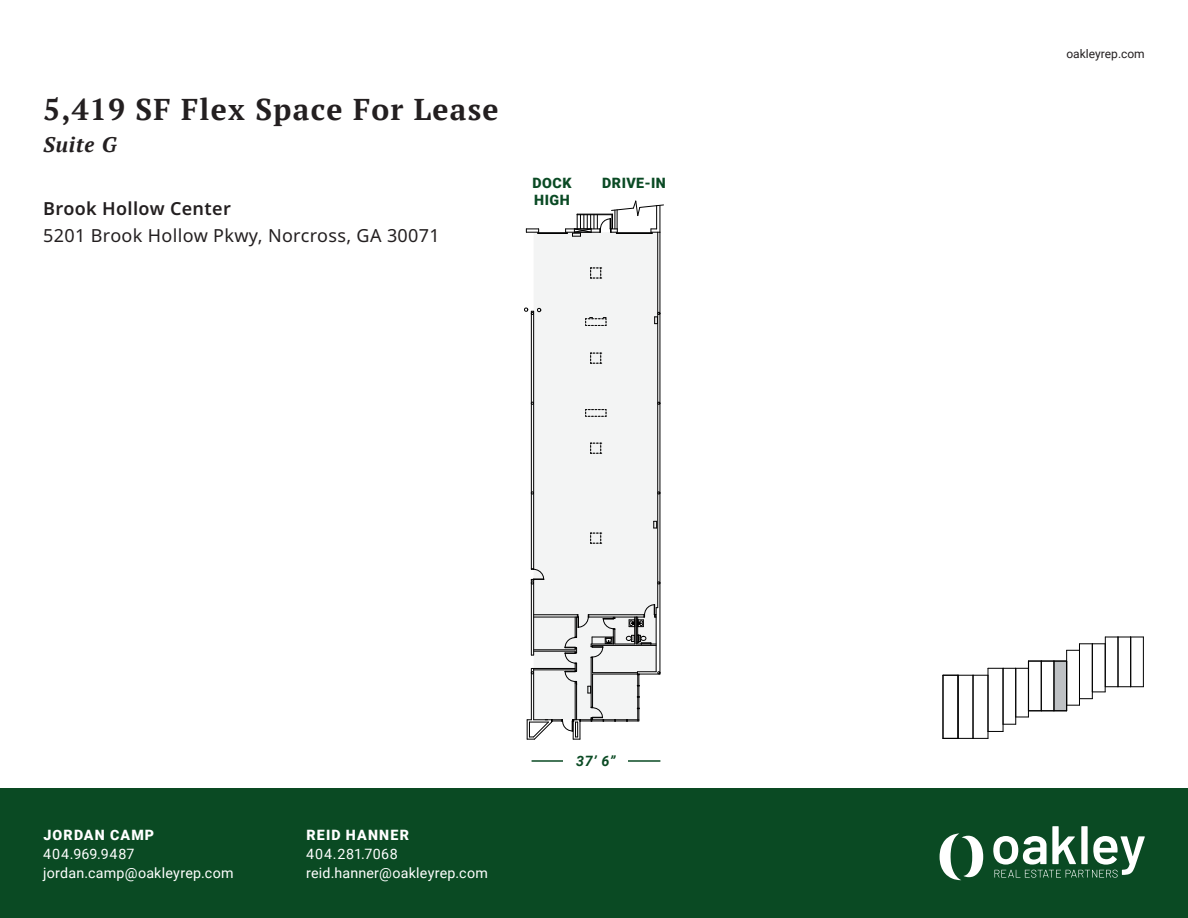
<style>
.page{position:relative;width:1188px;height:918px;background:#fff}
.page>*{position:absolute;margin:0;border:0;box-sizing:border-box;transform-origin:0 0}
.t1{font:700 30px "PT Serif";letter-spacing:.04em;color:#231f20}
.t2{font:italic 700 21px "PT Serif";letter-spacing:.04em;color:#231f20}
.t3{font:18px "Noto Sans";letter-spacing:.02em;color:#231f20}
.t4{font:600 18px "Noto Sans";letter-spacing:.02em;color:#231f20}
.t5{font:14.25px "Roboto";letter-spacing:.01em;color:#fff}
.t6{font:14.25px "Roboto";letter-spacing:.035em;color:#fff}
.t7{font:900 14.25px "Roboto";letter-spacing:.08em;color:#fff}
.t8{font:900 14.25px/17.1px "Roboto";letter-spacing:.035em;color:#0a4a24}
.t9{font:italic 700 14.25px "Roboto";color:#0a4a23}
.t10{font:12px "Roboto";color:#231f20}
</style>
<div class="page">
<div style="left:534px;top:237px;width:123px;height:483px;background:#f3f4f4"></div>
<div style="left:1054px;top:661px;width:13px;height:50px;background:#bec1c4"></div>
<div style="left:0;top:788px;width:1188px;height:130px;background:#0a4a23"></div>
<svg style="left:940px;top:833px;width:43px;height:47px"></svg>
<svg style="left:993px;top:826px;width:152px;height:52px"></svg>
<hr style="left:943px;top:675px;width:1px;height:63px;background:#000">
<hr style="left:958px;top:675px;width:1px;height:63px;background:#000">
<hr style="left:988px;top:675px;width:1px;height:63px;background:#000">
<svg style="left:944px;top:675px;width:44px;height:1px"></svg>
<hr style="left:973px;top:675px;width:1px;height:63px;background:#000">
<svg style="left:943px;top:738px;width:45px;height:1px"></svg>
<hr style="left:1003px;top:668px;width:1px;height:63px;background:#000">
<hr style="left:988px;top:668px;width:1px;height:63px;background:#000">
<svg style="left:989px;top:731px;width:14px;height:1px"></svg>
<hr style="left:1015px;top:668px;width:1px;height:56px;background:#000">
<svg style="left:1003px;top:724px;width:13px;height:1px"></svg>
<svg style="left:988px;top:668px;width:40px;height:1px"></svg>
<hr style="left:1015px;top:668px;width:1px;height:49px;background:#000">
<hr style="left:1041px;top:661px;width:1px;height:50px;background:#000">
<hr style="left:1054px;top:661px;width:1px;height:50px;background:#000">
<hr style="left:1079px;top:650px;width:1px;height:55px;background:#000">
<hr style="left:1066px;top:650px;width:1px;height:55px;background:#000">
<svg style="left:1016px;top:705px;width:63px;height:13px"></svg>
<svg style="left:1067px;top:644px;width:38px;height:7px"></svg>
<hr style="left:1092px;top:644px;width:1px;height:48px;background:#000">
<hr style="left:1105px;top:637px;width:1px;height:50px;background:#000">
<hr style="left:1118px;top:637px;width:1px;height:50px;background:#000">
<hr style="left:1143px;top:637px;width:1px;height:50px;background:#000">
<svg style="left:1105px;top:637px;width:38px;height:1px"></svg>
<hr style="left:1130px;top:637px;width:1px;height:50px;background:#000">
<svg style="left:1080px;top:686px;width:63px;height:13px"></svg>
<hr style="left:1066px;top:661px;width:1px;height:50px;background:#000">
<hr style="left:1028px;top:661px;width:39px;height:1px;background:#000">
<hr style="left:1028px;top:661px;width:1px;height:50px;background:#000">
<hr style="left:1028px;top:711px;width:39px;height:1px;background:#000">
<svg style="left:590px;top:268px;width:12px;height:11px"></svg>
<svg style="left:590px;top:353px;width:12px;height:11px"></svg>
<svg style="left:590px;top:443px;width:12px;height:11px"></svg>
<svg style="left:590px;top:533px;width:12px;height:11px"></svg>
<hr style="left:580px;top:720px;width:59px;height:1px;background:#000">
<hr style="left:580px;top:721px;width:59px;height:1px;background:#000">
<hr style="left:638px;top:674px;width:1px;height:47px;background:#000">
<hr style="left:639px;top:674px;width:1px;height:47px;background:#000">
<svg style="left:585px;top:409px;width:22px;height:8px"></svg>
<hr style="left:533px;top:668px;width:1px;height:52px;background:#000">
<hr style="left:533px;top:580px;width:1px;height:75px;background:#000">
<hr style="left:533px;top:311px;width:1px;height:258px;background:#000">
<hr style="left:531px;top:668px;width:1px;height:52px;background:#000">
<hr style="left:531px;top:580px;width:1px;height:75px;background:#000">
<hr style="left:531px;top:311px;width:1px;height:258px;background:#000">
<hr style="left:657px;top:232px;width:1px;height:376px;background:#000">
<hr style="left:660px;top:232px;width:1px;height:442px;background:#000">
<hr style="left:534px;top:614px;width:43px;height:1px;background:#000">
<hr style="left:534px;top:617px;width:43px;height:1px;background:#000">
<hr style="left:534px;top:650px;width:41px;height:1px;background:#000">
<hr style="left:534px;top:651px;width:41px;height:1px;background:#000">
<hr style="left:591px;top:658px;width:1px;height:49px;background:#000">
<hr style="left:592px;top:674px;width:1px;height:33px;background:#000">
<svg style="left:591px;top:707px;width:13px;height:15px"></svg>
<svg style="left:527px;top:719px;width:54px;height:21px"></svg>
<svg style="left:531px;top:568px;width:13px;height:16px"></svg>
<svg style="left:585px;top:317px;width:22px;height:9px"></svg>
<hr style="left:534px;top:668px;width:41px;height:1px;background:#000">
<hr style="left:534px;top:670px;width:41px;height:1px;background:#000">
<hr style="left:575px;top:683px;width:1px;height:37px;background:#000">
<hr style="left:576px;top:683px;width:1px;height:37px;background:#000">
<svg style="left:526px;top:201px;width:138px;height:36px"></svg>
<svg style="left:524px;top:308px;width:17px;height:7px"></svg>
<svg style="left:654px;top:312px;width:6px;height:12px"></svg>
<svg style="left:653px;top:521px;width:4px;height:8px"></svg>
<svg style="left:565px;top:604px;width:95px;height:94px"></svg>
<hr style="left:532px;top:760px;width:128px;height:2px;background:#0a4a23">
<div style="left:564px;top:754px;width:64px;height:14px;background:#fff"></div>
<p class="t1" style="left:43px;top:90px;width:457px">5,419 SF Flex Space For Lease</p>
<p class="t2" style="left:43px;top:131px;width:75px">Suite G</p>
<p class="t4" style="left:43px;top:196px;width:189px">Brook Hollow Center</p>
<p class="t3" style="left:43px;top:223px;width:398px">5201 Brook Hollow Pkwy, Norcross, GA 30071</p>
<p class="t8" style="left:533px;top:173px;width:41px">DOCK<br>HIGH</p>
<p class="t8" style="left:602px;top:173px;width:65px">DRIVE-IN</p>
<p class="t7" style="left:43px;top:825px;width:112px">JORDAN CAMP</p>
<p class="t6" style="left:43px;top:844px;width:93px">404.969.9487</p>
<p class="t5" style="left:43px;top:863px;width:192px">jordan.camp@oakleyrep.com</p>
<p class="t7" style="left:306px;top:825px;width:104px">REID HANNER</p>
<p class="t6" style="left:306px;top:844px;width:93px">404.281.7068</p>
<p class="t5" style="left:306px;top:863px;width:183px">reid.hanner@oakleyrep.com</p>
<p class="t9" style="left:576px;top:751px;width:41px">37’ 6”</p>
<p class="t10" style="left:1066px;top:46px;width:80px">oakleyrep.com</p>
</div>
